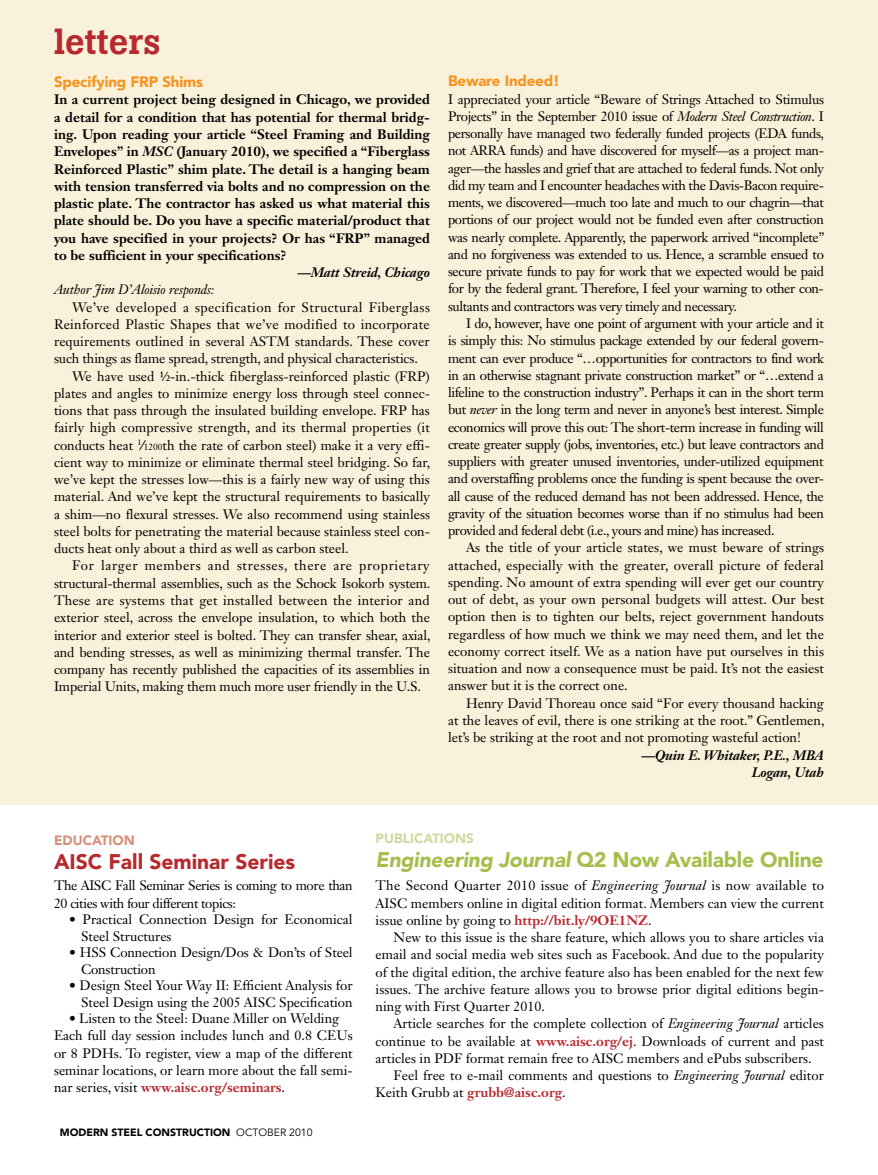
<style>
.page{position:relative;width:878px;height:1175px;background:#fff}
.page>*{position:absolute;margin:0;border:0;box-sizing:border-box;transform-origin:0 0}
.t1{font:500 36px "Boton";color:#b8292f}
.t2{font:900 21px "Avenir LT Std";letter-spacing:-.01em;color:#a6be4b}
.t3{font:900 21px "Avenir LT Std";color:#b8292f}
.t4{font:900 15px "Avenir LT Std";letter-spacing:-.01em;color:#f7931e}
.t5{font:13.5px/17.2px "Janson Text LT Std";color:#000;text-align:justify}
.t6{font:700 13.5px/17.2px "Janson Text LT Std";color:#000;text-align:justify}
.t7{font:13.5px/17.2px "Janson Text LT Std";letter-spacing:-.03em;color:#000}
.t8{font:italic 700 13.5px/17.2px "Janson Text LT Std";letter-spacing:-.01em;color:#000;text-align:right}
.t9{font:13.5px "Janson Text LT Std";letter-spacing:.02em;color:#000}
.t10{font:13.5px "Janson Text LT Std";letter-spacing:.03em;color:#000}
.t11{font:13.5px "Janson Text LT Std";letter-spacing:.045em;color:#000}
.t12{font:italic 13.5px "Janson Text LT Std";letter-spacing:-.01em;color:#000}
.t13{font:700 13.5px "Janson Text LT Std";color:#b8292f}
.t14{font:900 13.5px "Avenir LT Std";color:#d0d9a0}
.t15{font:900 13.5px "Avenir LT Std";color:#d68f7a}
.t16{font:900 10.5px "Avenir LT Std";color:#000}
.s1{font-style:italic}
.s2{font-family:"Avenir LT Std"}
.s3{font-size:9px}
.s4{font-family:"Helvetica Neue LT";font-weight:500;font-stretch:condensed}
.s5{font-weight:700;color:#b8292f}
.s6{font-weight:400}
.s7{font-weight:400;color:#000}
</style>
<div class="page">
<div style="left:0;top:0;width:878px;height:804px;background:#f9f1da"></div>
<h1 class="t1" style="left:54px;top:20px;width:108px">letters</h1>
<p class="t4" style="left:54px;top:73px;width:150px">Specifying FRP Shims</p>
<p class="t6" style="left:54px;top:91px;width:377px">In a current project being designed in Chicago, we provided a detail for a condition that has potential for thermal bridg&shy;ing. Upon reading your article “Steel Framing and Building Envelopes” in <span class="s1">MSC</span> (January 2010), we specified a “Fiberglass Reinforced Plastic” shim plate. The detail is a hanging beam with tension transferred via bolts and no compression on the plastic plate. The contractor has asked us what material this plate should be. Do you have a specific material/product that you have specified in your projects? Or has “FRP” managed to be sufficient in your specifications?</p>
<p class="t8" style="left:297px;top:264px;width:134px">—Matt Streid, Chicago</p>
<p class="t12" style="left:54px;top:281px;width:162px">Author Jim D’Aloisio responds:</p>
<p class="t10" style="left:72px;top:298px;width:359px">We’ve developed a specification for Structural Fiberglass</p>
<p class="t9" style="left:54px;top:315px;width:377px">Reinforced Plastic Shapes that we’ve modified to incorporate</p>
<p class="t5" style="left:54px;top:333px;width:377px">requirements outlined in several ASTM standards. These cover</p>
<p class="t5" style="left:54px;top:350px;width:365px">such things as flame spread, strength, and physical characteristics.</p>
<p class="t5" style="left:72px;top:367px;width:359px">We have used ½-in.-thick fiberglass-reinforced plastic (FRP)</p>
<p class="t5" style="left:54px;top:384px;width:377px">plates and angles to minimize energy loss through steel connec-</p>
<p class="t5" style="left:54px;top:402px;width:377px">tions that pass through the insulated building envelope. FRP has</p>
<p class="t5" style="left:54px;top:419px;width:377px">fairly high compressive strength, and its thermal properties (it</p>
<p class="t5" style="left:54px;top:436px;width:377px">conducts heat <sup>1</sup><span class="s2">⁄</span><span class="s3">1200</span>th the rate of carbon steel) make it a very effi-</p>
<p class="t5" style="left:54px;top:453px;width:378px">cient way to minimize or eliminate thermal steel bridging. So far,</p>
<p class="t5" style="left:54px;top:471px;width:377px">we’ve kept the stresses low—this is a fairly new way of using this</p>
<p class="t5" style="left:54px;top:488px;width:377px">material. And we’ve kept the structural requirements to basically</p>
<p class="t5" style="left:54px;top:505px;width:377px">a shim—no flexural stresses. We also recommend using stainless</p>
<p class="t5" style="left:54px;top:522px;width:377px">steel bolts for penetrating the material because stainless steel con-</p>
<p class="t5" style="left:54px;top:540px;width:296px">ducts heat only about a third as well as carbon steel.</p>
<p class="t11" style="left:72px;top:557px;width:359px">For larger members and stresses, there are proprietary</p>
<p class="t5" style="left:54px;top:574px;width:378px">structural-thermal assemblies, such as the Schock Isokorb system.</p>
<p class="t5" style="left:54px;top:591px;width:377px">These are systems that get installed between the interior and</p>
<p class="t5" style="left:54px;top:609px;width:377px">exterior steel, across the envelope insulation, to which both the</p>
<p class="t5" style="left:54px;top:626px;width:378px">interior and exterior steel is bolted. They can transfer shear, axial,</p>
<p class="t5" style="left:54px;top:643px;width:377px">and bending stresses, as well as minimizing thermal transfer. The</p>
<p class="t5" style="left:54px;top:660px;width:377px">company has recently published the capacities of its assemblies in</p>
<p class="t5" style="left:54px;top:678px;width:368px">Imperial Units, making them much more user friendly in the U.S.</p>
<p class="t4" style="left:448px;top:72px;width:113px">Beware Indeed!</p>
<p class="t5" style="left:448px;top:90px;width:378px">I appreciated your article “Beware of Strings Attached to Stimulus Projects” in the September 2010 issue of <span class="s1">Modern Steel Construction</span>. I personally have managed two federally funded projects (EDA funds, not ARRA funds) and have discovered for myself—as a project man&shy;ager—the hassles and grief that are attached to federal funds. Not only did my team and I encounter headaches with the Davis-Bacon require&shy;ments, we discovered—much too late and much to our chagrin—that portions of our project would not be funded even after construction was nearly complete. Apparently, the paperwork arrived “incomplete” and no forgiveness was extended to us. Hence, a scramble ensued to secure private funds to pay for work that we expected would be paid for by the federal grant. Therefore, I feel your warning to other con&shy;sultants and contractors was very timely and necessary.</p>
<p class="t5" style="left:448px;top:314px;width:377px;text-indent:18px">I do, however, have one point of argument with your article and it is simply this: No stimulus package extended by our federal govern&shy;ment can ever produce “…opportunities for contractors to find work in an otherwise stagnant private construction market” or “…extend a lifeline to the construction industry”. Perhaps it can in the short term but <span class="s1">never</span> in the long term and never in anyone’s best interest. Simple economics will prove this out: The short-term increase in funding will create greater supply (jobs, inventories, etc.) but leave contractors and suppliers with greater unused inventories, under-utilized equipment and overstaffing problems once the funding is spent because the over&shy;all cause of the reduced demand has not been addressed. Hence, the gravity of the situation becomes worse than if no stimulus had been provided and federal debt (i.e., yours and mine) has increased.</p>
<p class="t5" style="left:448px;top:539px;width:377px;text-indent:18px">As the title of your article states, we must beware of strings attached, especially with the greater, overall picture of federal spending. No amount of extra spending will ever get our country out of debt, as your own personal budgets will attest. Our best option then is to tighten our belts, reject government handouts regardless of how much we think we may need them, and let the economy correct itself. We as a nation have put ourselves in this situation and now a consequence must be paid. It’s not the easiest answer but it is the correct one.</p>
<p class="t5" style="left:448px;top:694px;width:378px;text-indent:18px">Henry David Thoreau once said “For every thousand hacking at the leaves of evil, there is one striking at the root.” Gentlemen, let’s be striking at the root and not promoting wasteful action!</p>
<p class="t8" style="left:641px;top:746px;width:184px">—Quin E. Whitaker, P.E., MBA<br>Logan, Utah</p>
<p class="t15" style="left:54px;top:832px;width:10px">education</p>
<h2 class="t3" style="left:54px;top:849px;width:243px">AISC Fall Seminar Series</h2>
<p class="t7" style="left:54px;top:877px;width:300px">The AISC Fall Seminar Series is coming to more than<br>20 cities with four different topics:</p>
<p class="t5" style="left:81px;top:911px;width:273px;line-height:16.5px;text-indent:-12px"><span class="s4">•</span> Practical Connection Design for Economical<br>Steel Structures</p>
<p class="t5" style="left:81px;top:944px;width:273px;line-height:16.5px;text-indent:-12px"><span class="s4">•</span> HSS Connection Design/Dos &amp; Don’ts of Steel<br>Construction</p>
<p class="t5" style="left:69px;top:977px;width:285px;line-height:16.5px;text-align:right"><span class="s4">•</span> Design Steel Your Way II: Efficient Analysis for<br>Steel Design using the 2005 AISC Specification</p>
<p class="t5" style="left:54px;top:1009px;width:300px;text-align:left;text-indent:15px"><span class="s4">•</span> Listen to the Steel: Duane Miller on Welding Each full day session includes lunch and 0.8 CEUs or 8 PDHs. To register, view a map of the different seminar locations, or learn more about the fall semi&shy;nar series, visit <span class="s5">www.aisc.org/seminars</span>.</p>
<p class="t16" style="left:60px;top:1125px;width:254px">MODERN STEEL CONSTRUCTION <span class="s6">OCTOBER 2010</span></p>
<p class="t14" style="left:375px;top:829px;width:10px">publications</p>
<h2 class="t2" style="left:375px;top:846px;width:449px"><span class="s1">Engineering Journal</span> Q2 Now Available Online</h2>
<p class="t5" style="left:375px;top:877px;width:450px">The Second Quarter 2010 issue of <span class="s1">Engineering Journal</span> is now available to AISC members online in digital edition format. Members can view the current issue online by going to <span class="s5">http://bit.ly/9OE1NZ</span>.</p>
<p class="t5" style="left:375px;top:928px;width:450px;text-indent:18px">New to this issue is the share feature, which allows you to share articles via email and social media web sites such as Facebook. And due to the popularity of the digital edition, the archive feature also has been enabled for the next few issues. The archive feature allows you to browse prior digital editions begin&shy;ning with First Quarter 2010.</p>
<p class="t5" style="left:393px;top:1015px;width:432px">Article searches for the complete collection of <span class="s1">Engineering Journal</span> articles</p>
<p class="t5" style="left:375px;top:1032px;width:450px">continue to be available at <span class="s5">www.aisc.org/ej</span>. Downloads of current and past</p>
<p class="t5" style="left:375px;top:1049px;width:437px">articles in PDF format remain free to AISC members and ePubs subscribers.</p>
<p class="t5" style="left:393px;top:1066px;width:432px">Feel free to e-mail comments and questions to <span class="s1">Engineering Journal</span> editor</p>
<p class="t13" style="left:375px;top:1084px;width:192px"><span class="s7">Keith Grubb at</span> grubb@aisc.org<span class="s7">.</span></p>
</div>
